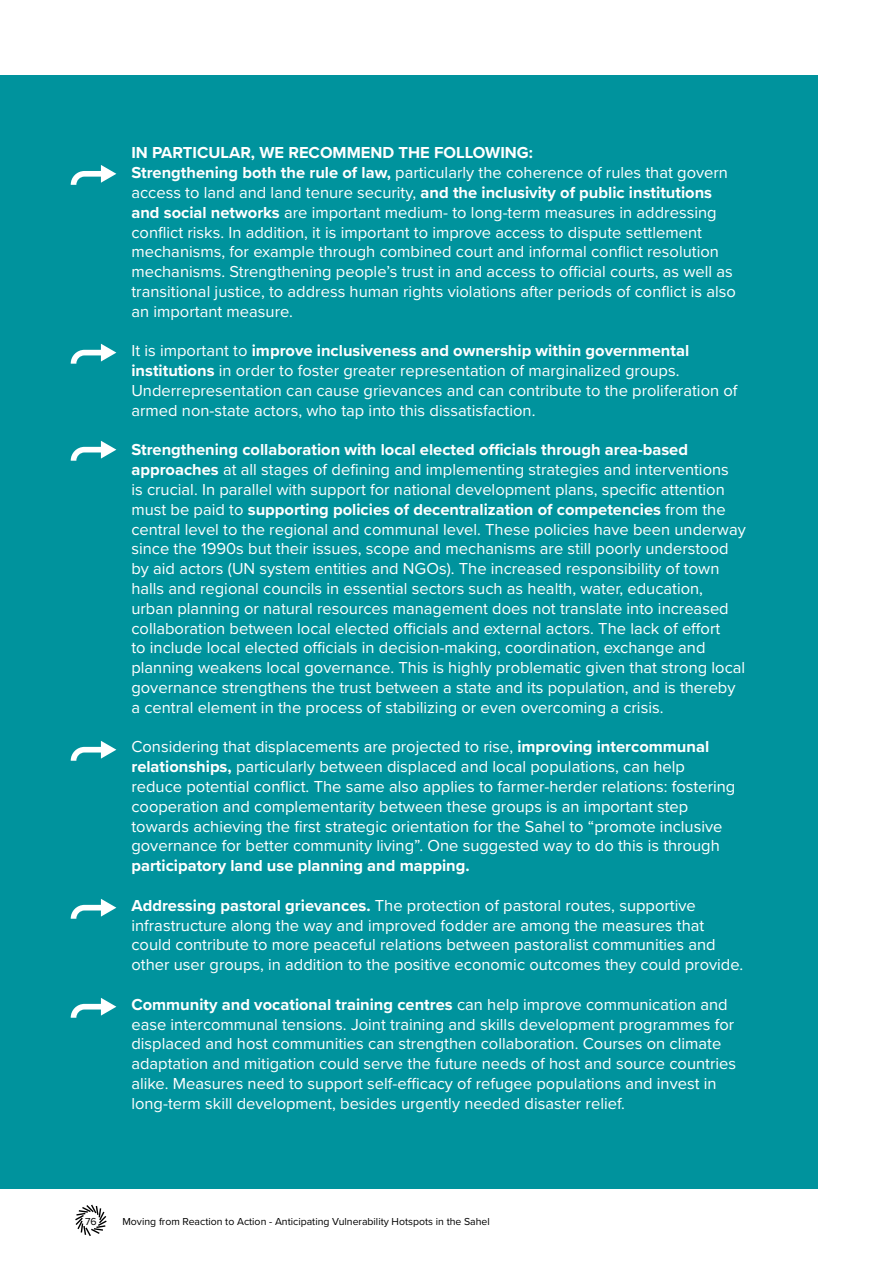
<style>
.page{position:relative;width:893px;height:1263px;background:#fff}
.page>*{position:absolute;margin:0;border:0;box-sizing:border-box;transform-origin:0 0}
.t1{font:16.5px/19.8px "Proxima Nova";color:#fff}
.t2{font:700 16.5px "Proxima Nova";color:#fff}
.t3{font:10.5px "Proxima Nova";color:#000}
.s1{font-weight:700}
</style>
<div class="page">
<svg style="left:75px;top:1204px;width:32px;height:32px"></svg>
<div style="left:0;top:75px;width:818px;height:1113px;background:#00939d"></div>
<svg style="left:71px;top:165px;width:45px;height:20px"></svg>
<svg style="left:71px;top:344px;width:45px;height:20px"></svg>
<svg style="left:71px;top:441px;width:45px;height:20px"></svg>
<svg style="left:71px;top:741px;width:45px;height:20px"></svg>
<svg style="left:71px;top:899px;width:45px;height:20px"></svg>
<svg style="left:71px;top:998px;width:45px;height:20px"></svg>
<p class="t1" style="left:131px;top:142px;width:606px"><span class="s1">IN PARTICULAR, WE RECOMMEND THE FOLLOWING:<br>Strengthening both the rule of law,</span> particularly the coherence of rules that govern access to land and land tenure security, <span class="s1">and the inclusivity of public institutions and social networks</span> are important medium- to long-term measures in addressing conflict risks. In addition, it is important to improve access to dispute settlement mechanisms, for example through combined court and informal conflict resolution mechanisms. Strengthening people’s trust in and access to official courts, as well as transitional justice, to address human rights violations after periods of conflict is also an important measure.</p>
<p class="t1" style="left:131px;top:340px;width:608px">It is important to <span class="s1">improve inclusiveness and ownership within governmental institutions</span> in order to foster greater representation of marginalized groups.<br>Underrepresentation can cause grievances and can contribute to the proliferation of armed non-state actors, who tap into this dissatisfaction.</p>
<p class="t1" style="left:131px;top:439px;width:616px"><span class="s1">Strengthening collaboration with local elected officials through area-based approaches</span> at all stages of defining and implementing strategies and interventions<br>is crucial. In parallel with support for national development plans, specific attention must be paid to <span class="s1">supporting policies of decentralization of competencies</span> from the central level to the regional and communal level. These policies have been underway since the 1990s but their issues, scope and mechanisms are still poorly understood by aid actors (UN system entities and NGOs). The increased responsibility of town halls and regional councils in essential sectors such as health, water, education, urban planning or natural resources management does not translate into increased collaboration between local elected officials and external actors. The lack of effort<br>to include local elected officials in decision-making, coordination, exchange and planning weakens local governance. This is highly problematic given that strong local governance strengthens the trust between a state and its population, and is thereby a central element in the process of stabilizing or even overcoming a crisis.</p>
<p class="t1" style="left:131px;top:736px;width:605px">Considering that displacements are projected to rise, <span class="s1">improving intercommunal relationships,</span> particularly between displaced and local populations, can help reduce potential conflict. The same also applies to farmer-herder relations: fostering cooperation and complementarity between these groups is an important step towards achieving the first strategic orientation for the Sahel to “promote inclusive governance for better community living”. One suggested way to do this is through</p>
<p class="t2" style="left:131px;top:853px;width:340px">participatory land use planning and mapping.</p>
<p class="t1" style="left:131px;top:895px;width:613px"><span class="s1">Addressing pastoral grievances.</span> The protection of pastoral routes, supportive infrastructure along the way and improved fodder are among the measures that could contribute to more peaceful relations between pastoralist communities and other user groups, in addition to the positive economic outcomes they could provide.</p>
<p class="t1" style="left:131px;top:994px;width:606px"><span class="s1">Community and vocational training centres</span> can help improve communication and ease intercommunal tensions. Joint training and skills development programmes for displaced and host communities can strengthen collaboration. Courses on climate adaptation and mitigation could serve the future needs of host and source countries alike. Measures need to support self-efficacy of refugee populations and invest in long-term skill development, besides urgently needed disaster relief.</p>
<p class="t3" style="left:85px;top:1213px;width:13px">76</p>
<p class="t3" style="left:122px;top:1213px;width:369px">Moving from Reaction to Action - Anticipating Vulnerability Hotspots in the Sahel</p>
</div>
